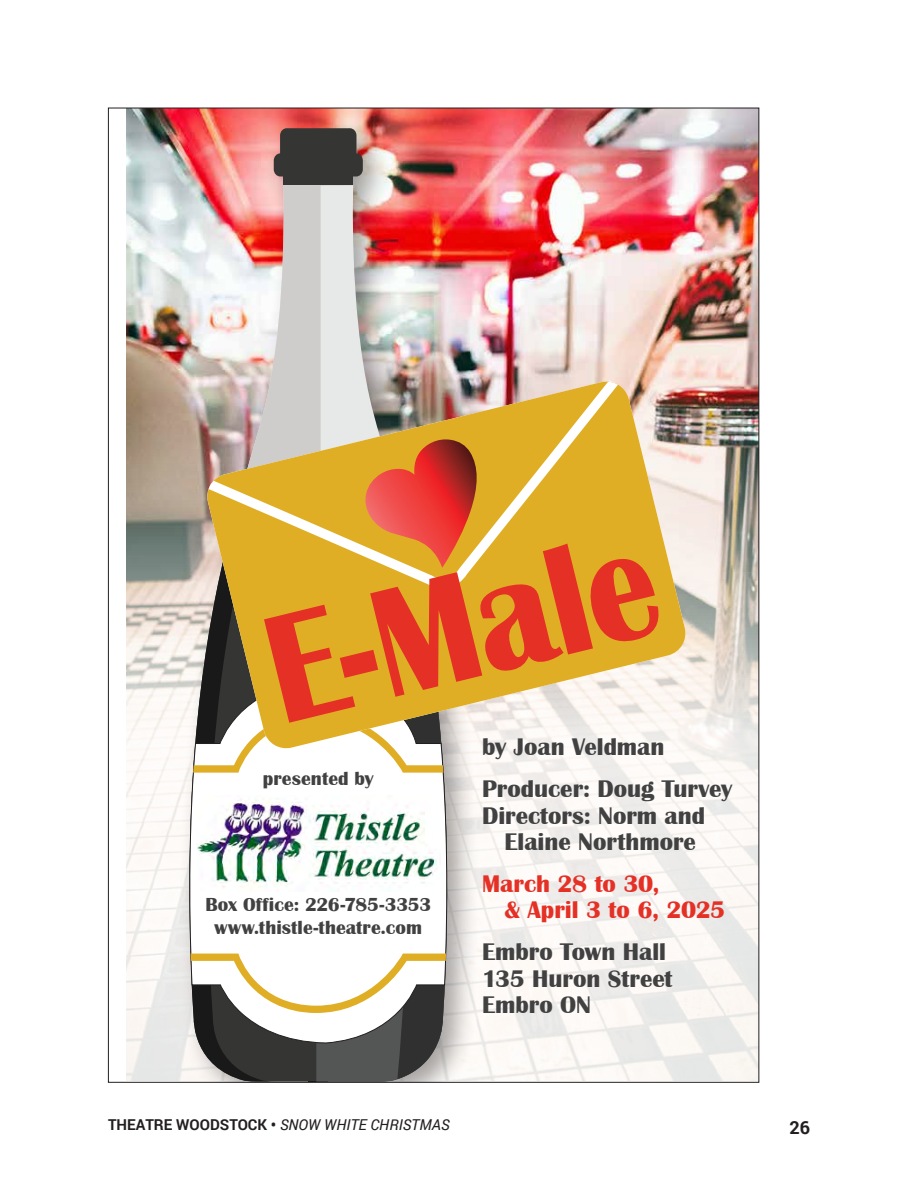
<style>
.page{position:relative;width:918px;height:1188px;background:#fff}
.page>*{position:absolute;margin:0;border:0;box-sizing:border-box;transform-origin:0 0}
.t1{font:700 159.6px "Britannic";color:#e53026;scale:.9 1}
.t2{font:700 24.75px/26.5px "Britannic";color:#414142}
.t3{font:700 24.75px/26.5px "Britannic";letter-spacing:-.005em;color:#e53026}
.t4{font:700 19.5px/23px "Britannic";letter-spacing:.005em;color:#414142;text-align:center}
.t5{font:700 18px "Roboto";color:#231f20}
.t6{font:italic 15px "Roboto";color:#231f20}
.s1{font-weight:700;font-style:normal}
</style>
<div class="page">
<img style="left:126px;top:110px;width:631px;height:280px">
<svg style="left:126px;top:390px;width:631px;height:691px"></svg>
<div style="left:178px;top:116px;width:301px;height:966px;background:#231f20;opacity:.4"></div>
<img style="left:321px;top:185px;width:140px;height:896px">
<img style="left:175px;top:185px;width:146px;height:896px">
<div style="left:274px;top:153px;width:89px;height:23px;background:#353534;border-radius:7px"></div>
<div style="left:280px;top:128px;width:76px;height:25px;background:#353534"></div>
<div style="left:283px;top:176px;width:70px;height:9px;background:#353534"></div>
<svg style="left:181px;top:535px;width:95px;height:546px"></svg>
<svg style="left:316px;top:1044px;width:139px;height:37px;fill:#545555"></svg>
<svg style="left:365px;top:749px;width:90px;height:330px"></svg>
<svg style="left:188px;top:682px;width:260px;height:362px"></svg>
<svg style="left:193px;top:713px;width:250px;height:60px"></svg>
<svg style="left:191px;top:954px;width:255px;height:59px"></svg>
<img style="left:196px;top:796px;width:245px;height:95px">
<svg style="left:206px;top:381px;width:480px;height:368px;fill:#e0ae25"></svg>
<svg style="left:209px;top:382px;width:409px;height:206px;fill:#e0ae25"></svg>
<svg style="left:226px;top:439px;width:253px;height:156px"></svg>
<h1 class="t1" style="left:247px;top:587px;width:443px;rotate:-14deg">E-Male</h1>
<p class="t4" style="left:263px;top:767px;width:112px">presented by</p>
<p class="t4" style="left:205px;top:893px;width:227px">Box Office: 226-785-3353 www.thistle-theatre.com</p>
<p class="t2" style="left:482px;top:726px;width:252px;line-height:41.8px">by Joan Veldman<br>Producer: Doug Turvey</p>
<p class="t2" style="left:482px;top:802px;width:225px;text-align:center">Directors: Norm and<br>Elaine Northmore</p>
<p class="t3" style="left:504px;top:871px;width:222px;text-indent:-22px">March 28 to 30,<br>&amp; April 3 to 6, 2025</p>
<p class="t2" style="left:482px;top:939px;width:192px">Embro Town Hall<br>135 Huron Street<br>Embro ON</p>
<p class="t6" style="left:108px;top:1114px;width:343px"><span class="s1">THEATRE WOODSTOCK •</span> SNOW WHITE CHRISTMAS</p>
<p class="t5" style="left:789px;top:1115px;width:22px">26</p>
</div>
